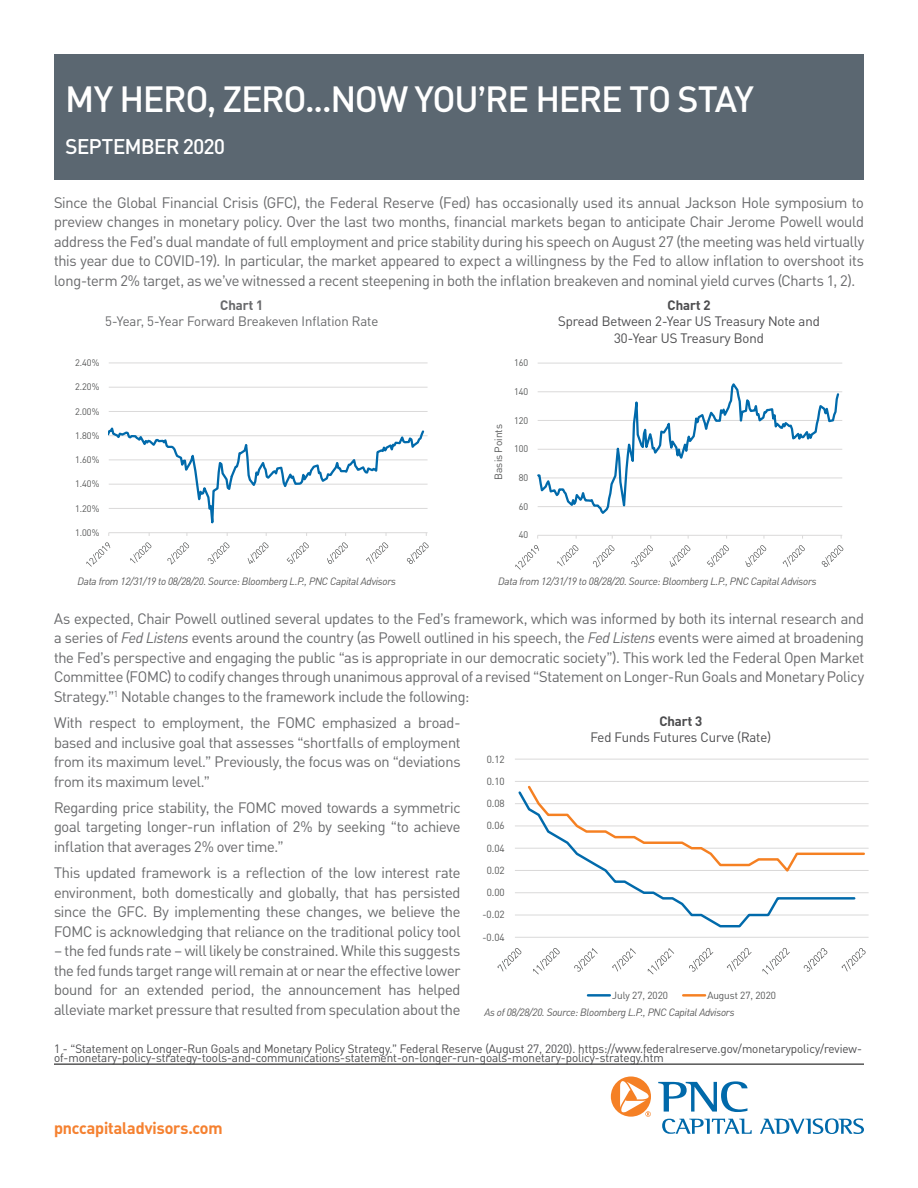
<style>
.page{position:relative;width:918px;height:1188px;background:#fff}
.page>*{position:absolute;margin:0;border:0;box-sizing:border-box;transform-origin:0 0}
.Paragraph_Style_9{font:500 36px "PNC Brand";letter-spacing:-.02em;color:#fff}
.Paragraph_Style_9-2{font:500 21px "PNC Brand";letter-spacing:-.015em;color:#fff}
.t1{font:700 16.5px "PNC Brand";letter-spacing:-.005em;color:#f58130}
.Paragraph_Style_5{font:15px/19.5px "PNC Brand";letter-spacing:-.015em;color:#696a6c;text-align:justify}
.t2{font:13.5px/16.2px "PNC Brand";color:#4d4d4f;text-align:center}
.t3{font:13.5px "PNC Brand";color:#696a6c}
.t4{font:700 13.5px "PNC Brand";color:#4d4d4f}
.t5{font:700 13.5px "PNC Brand";color:#696a6c}
.Paragraph_Style_4{font:12px/9px "PNC Brand";color:#4d4d4f}
.t6{font:italic 10.5px "PNC Brand";letter-spacing:-.015em;color:#5a5a5a}
.t7{font:10.5px "PNC Brand";color:#595a5a}
.t8{font:10.2px "PNC Brand";color:#595a5a}
.t9{font:9.45px "PNC Brand";letter-spacing:-.01em;color:#595a5a}
.s1{font-style:italic}
</style>
<div class="page">
<div style="left:54px;top:54px;width:810px;height:125px;background:#5b6771"></div>
<hr style="left:54px;top:1064px;width:810px;height:1px;background:#000">
<hr style="left:109px;top:363px;width:319px;height:1px;background:#dad9d9">
<hr style="left:109px;top:387px;width:319px;height:1px;background:#dad9d9">
<hr style="left:109px;top:411px;width:319px;height:1px;background:#dad9d9">
<hr style="left:109px;top:435px;width:319px;height:1px;background:#dad9d9">
<hr style="left:109px;top:460px;width:319px;height:1px;background:#dad9d9">
<hr style="left:109px;top:484px;width:319px;height:1px;background:#dad9d9">
<hr style="left:109px;top:508px;width:319px;height:1px;background:#dad9d9">
<hr style="left:109px;top:532px;width:319px;height:1px;background:#dad9d9">
<svg style="left:108px;top:427px;width:319px;height:109px"></svg>
<svg style="left:86px;top:542px;width:24px;height:25px"></svg>
<svg style="left:130px;top:542px;width:21px;height:21px"></svg>
<svg style="left:167px;top:542px;width:22px;height:23px"></svg>
<svg style="left:208px;top:542px;width:21px;height:22px"></svg>
<svg style="left:248px;top:542px;width:21px;height:22px"></svg>
<svg style="left:287px;top:542px;width:22px;height:22px"></svg>
<svg style="left:327px;top:542px;width:21px;height:22px"></svg>
<svg style="left:366px;top:542px;width:22px;height:22px"></svg>
<svg style="left:407px;top:542px;width:22px;height:22px"></svg>
<hr style="left:538px;top:363px;width:304px;height:1px;background:#dad9d9">
<hr style="left:538px;top:391px;width:304px;height:1px;background:#dad9d9">
<hr style="left:538px;top:420px;width:304px;height:1px;background:#dad9d9">
<hr style="left:538px;top:449px;width:304px;height:1px;background:#dad9d9">
<hr style="left:538px;top:478px;width:304px;height:1px;background:#dad9d9">
<hr style="left:538px;top:506px;width:304px;height:1px;background:#dad9d9">
<hr style="left:538px;top:535px;width:304px;height:1px;background:#dad9d9">
<svg style="left:538px;top:383px;width:303px;height:131px"></svg>
<svg style="left:515px;top:545px;width:24px;height:25px"></svg>
<svg style="left:557px;top:545px;width:21px;height:21px"></svg>
<svg style="left:593px;top:545px;width:22px;height:23px"></svg>
<svg style="left:631px;top:545px;width:22px;height:22px"></svg>
<svg style="left:670px;top:545px;width:20px;height:22px"></svg>
<svg style="left:707px;top:545px;width:22px;height:22px"></svg>
<svg style="left:745px;top:545px;width:21px;height:22px"></svg>
<svg style="left:783px;top:545px;width:22px;height:22px"></svg>
<svg style="left:822px;top:545px;width:21px;height:22px"></svg>
<hr style="left:515px;top:759px;width:354px;height:1px;background:#dad9d9">
<hr style="left:515px;top:781px;width:354px;height:1px;background:#dad9d9">
<hr style="left:515px;top:803px;width:354px;height:1px;background:#dad9d9">
<hr style="left:515px;top:826px;width:354px;height:1px;background:#dad9d9">
<hr style="left:515px;top:848px;width:354px;height:1px;background:#dad9d9">
<hr style="left:515px;top:870px;width:354px;height:1px;background:#dad9d9">
<hr style="left:515px;top:915px;width:354px;height:1px;background:#dad9d9">
<hr style="left:515px;top:937px;width:354px;height:1px;background:#dad9d9">
<hr style="left:515px;top:892px;width:354px;height:1px;background:#dad9d9">
<svg style="left:516px;top:791px;width:341px;height:137px"></svg>
<svg style="left:526px;top:785px;width:340px;height:90px"></svg>
<svg style="left:497px;top:948px;width:24px;height:24px"></svg>
<svg style="left:533px;top:948px;width:27px;height:26px"></svg>
<svg style="left:574px;top:948px;width:24px;height:24px"></svg>
<svg style="left:612px;top:948px;width:24px;height:24px"></svg>
<svg style="left:648px;top:948px;width:26px;height:26px"></svg>
<svg style="left:689px;top:948px;width:24px;height:24px"></svg>
<svg style="left:727px;top:948px;width:25px;height:24px"></svg>
<svg style="left:762px;top:948px;width:28px;height:26px"></svg>
<svg style="left:804px;top:948px;width:23px;height:24px"></svg>
<svg style="left:841px;top:948px;width:25px;height:24px"></svg>
<hr style="left:588px;top:994px;width:22px;height:3px;background:#016aab">
<hr style="left:683px;top:994px;width:22px;height:3px;background:#f58022">
<svg style="left:611px;top:1077px;width:40px;height:40px"></svg>
<svg style="left:658px;top:1081px;width:90px;height:31px"></svg>
<svg style="left:662px;top:1119px;width:90px;height:15px"></svg>
<svg style="left:760px;top:1118px;width:104px;height:16px"></svg>
<h1 class="Paragraph_Style_9" style="left:65px;top:76px;width:690px">MY HERO, ZERO...NOW YOU’RE HERE TO STAY</h1>
<h1 class="Paragraph_Style_9-2" style="left:65px;top:133px;width:161px">SEPTEMBER 2020</h1>
<p class="Paragraph_Style_5" style="left:54px;top:192px;width:812px">Since the Global Financial Crisis (GFC), the Federal Reserve (Fed) has occasionally used its annual Jackson Hole symposium to preview changes in monetary policy. Over the last two months, financial markets began to anticipate Chair Jerome Powell would address the Fed’s dual mandate of full employment and price stability during his speech on August 27 (the meeting was held virtually this year due to COVID-19). In particular, the market appeared to expect a willingness by the Fed to allow inflation to overshoot its long-term 2% target, as we’ve witnessed a recent steepening in both the inflation breakeven and nominal yield curves (Charts 1, 2).</p>
<p class="t5" style="left:220px;top:296px;width:44px">Chart 1</p>
<p class="t3" style="left:105px;top:313px;width:274px">5-Year, 5-Year Forward Breakeven Inflation Rate</p>
<p class="t9" style="left:75px;top:357px;width:26px">2.40%</p>
<p class="t9" style="left:75px;top:381px;width:26px">2.20%</p>
<p class="t9" style="left:75px;top:405px;width:26px">2.00%</p>
<p class="t9" style="left:75px;top:429px;width:26px">1.80%</p>
<p class="t9" style="left:75px;top:454px;width:26px">1.60%</p>
<p class="t9" style="left:75px;top:478px;width:26px">1.40%</p>
<p class="t9" style="left:75px;top:502px;width:26px">1.20%</p>
<p class="t9" style="left:75px;top:526px;width:26px">1.00%</p>
<p class="t6" style="left:77px;top:575px;width:320px">Data from 12/31/19 to 08/28/20. Source: Bloomberg L.P., PNC Capital Advisors</p>
<p class="t7" style="left:492px;top:480px;width:57px;rotate:-90deg">Basis Points</p>
<p class="t9" style="left:514px;top:357px;width:16px">160</p>
<p class="t9" style="left:514px;top:386px;width:16px">140</p>
<p class="t9" style="left:514px;top:414px;width:16px">120</p>
<p class="t9" style="left:514px;top:443px;width:16px">100</p>
<p class="t9" style="left:519px;top:472px;width:11px">80</p>
<p class="t9" style="left:519px;top:500px;width:11px">60</p>
<p class="t9" style="left:519px;top:529px;width:11px">40</p>
<p class="t4" style="left:668px;top:296px;width:44px">Chart 2</p>
<p class="t2" style="left:558px;top:313px;width:263px">Spread Between 2-Year US Treasury Note and<br>30-Year US Treasury Bond</p>
<p class="t6" style="left:498px;top:574px;width:320px">Data from 12/31/19 to 08/28/20. Source: Bloomberg L.P., PNC Capital Advisors</p>
<p class="Paragraph_Style_5" style="left:54px;top:608px;width:812px">As expected, Chair Powell outlined several updates to the Fed’s framework, which was informed by both its internal research and a series of <span class="s1">Fed Listens</span> events around the country (as Powell outlined in his speech, the <span class="s1">Fed Listens</span> events were aimed at broadening the Fed’s perspective and engaging the public “as is appropriate in our democratic society”). This work led the Federal Open Market Committee (FOMC) to codify changes through unanimous approval of a revised “Statement on Longer-Run Goals and Monetary Policy Strategy.”<sup>1</sup> Notable changes to the framework include the following:</p>
<p class="Paragraph_Style_5" style="left:54px;top:713px;width:408px">With respect to employment, the FOMC emphasized a broad&shy;based and inclusive goal that assesses “shortfalls of employment from its maximum level.” Previously, the focus was on “deviations from its maximum level.”</p>
<p class="Paragraph_Style_5" style="left:54px;top:797px;width:408px">Regarding price stability, the FOMC moved towards a symmetric goal targeting longer-run inflation of 2% by seeking “to achieve inflation that averages 2% over time.”</p>
<p class="Paragraph_Style_5" style="left:54px;top:863px;width:408px">This updated framework is a reflection of the low interest rate environment, both domestically and globally, that has persisted since the GFC. By implementing these changes, we believe the FOMC is acknowledging that reliance on the traditional policy tool</p>
<p class="Paragraph_Style_5" style="left:54px;top:941px;width:408px">– the fed funds rate – will likely be constrained. While this suggests the fed funds target range will remain at or near the effective lower bound for an extended period, the announcement has helped alleviate market pressure that resulted from speculation about the</p>
<p class="t4" style="left:659px;top:713px;width:44px">Chart 3</p>
<p class="t2" style="left:590px;top:729px;width:182px">Fed Funds Futures Curve (Rate)</p>
<p class="t8" style="left:487px;top:752px;width:19px">0.12</p>
<p class="t8" style="left:487px;top:775px;width:19px">0.10</p>
<p class="t8" style="left:487px;top:797px;width:19px">0.08</p>
<p class="t8" style="left:487px;top:819px;width:19px">0.06</p>
<p class="t8" style="left:487px;top:842px;width:19px">0.04</p>
<p class="t8" style="left:487px;top:864px;width:19px">0.02</p>
<p class="t8" style="left:487px;top:886px;width:19px">0.00</p>
<p class="t8" style="left:483px;top:908px;width:24px">-0.02</p>
<p class="t8" style="left:483px;top:931px;width:24px">-0.04</p>
<p class="t8" style="left:612px;top:989px;width:57px">July 27, 2020</p>
<p class="t8" style="left:707px;top:989px;width:70px">August 27, 2020</p>
<p class="t6" style="left:484px;top:1006px;width:251px">As of 08/28/20. Source: Bloomberg L.P., PNC Capital Advisors</p>
<p class="Paragraph_Style_4" style="left:54px;top:1044px;width:809px">1 - “Statement on Longer-Run Goals and Monetary Policy Strategy.” Federal Reserve (August 27, 2020). https://www.federalreserve.gov/monetarypolicy/review&shy;of-monetary-policy-strategy-tools-and-communications-statement-on-longer-run-goals-monetary-policy-strategy.htm</p>
<p class="t1" style="left:54px;top:1117px;width:170px">pnccapitaladvisors.com</p>
</div>
